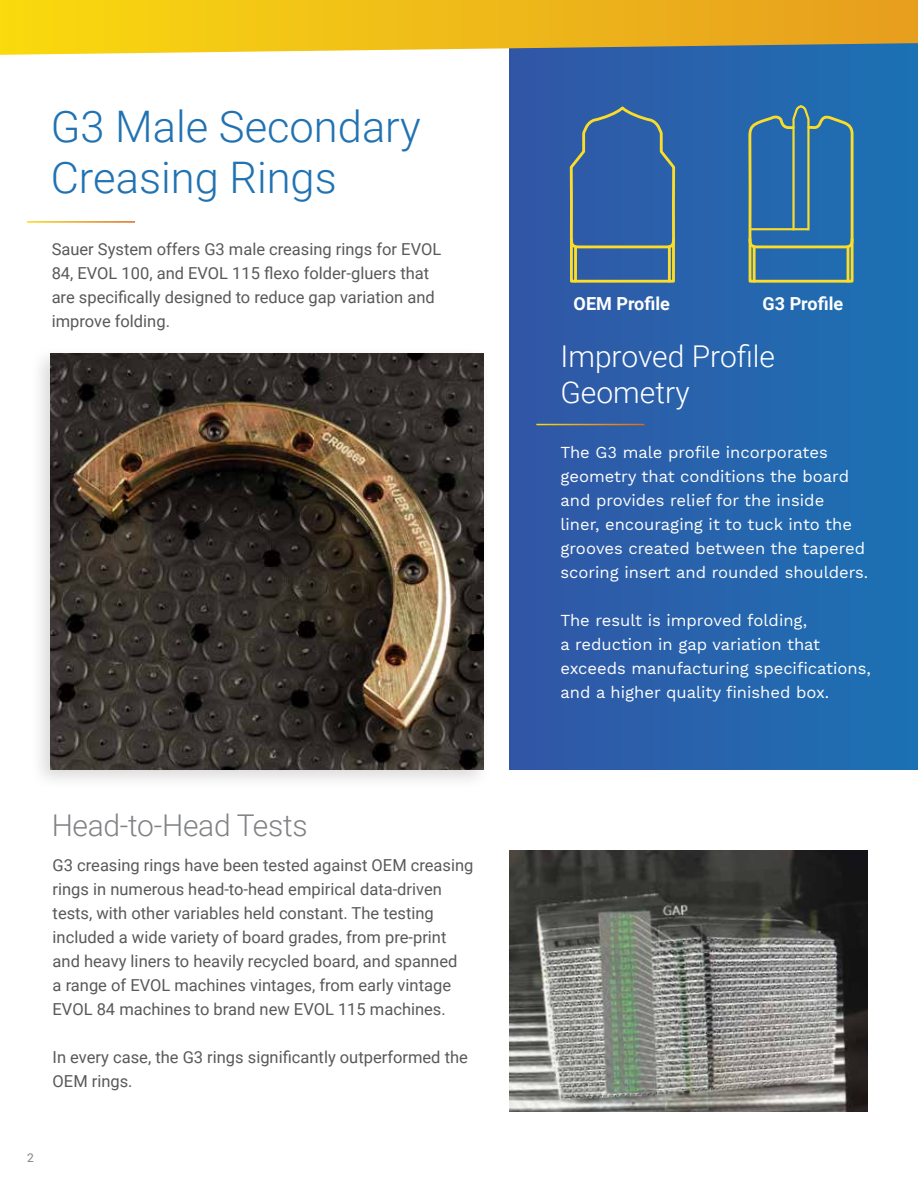
<style>
.page{position:relative;width:918px;height:1188px;background:#fff}
.page>*{position:absolute;margin:0;border:0;box-sizing:border-box;transform-origin:0 0}
.t1{font:300 43.5px/51px "Roboto";color:#2172b2}
.t2{font:300 30px/36px "Roboto";color:#fff}
.t3{font:300 30px "Roboto";letter-spacing:-.01em;color:#808285}
.t4{font:700 18px "Roboto";color:#fff}
.t5{font:16.5px/24px "Roboto";color:#58595b}
.t6{font:16.5px/24px "Work Sans";color:#fff}
.t7{font:12px "Roboto";color:#808285}
</style>
<div class="page">
<div style="left:510px;top:38px;width:408px;height:731px;background:linear-gradient(to right,#3256a6,#1c71b4)"></div>
<img style="left:510px;top:850px;width:357px;height:262px">
<hr style="left:668px;top:247px;width:3px;height:34px;background:#fadc29">
<hr style="left:574px;top:247px;width:3px;height:34px;background:#fadc29">
<svg style="left:568px;top:104px;width:109px;height:146px;background:#3c679f"></svg>
<div style="left:570px;top:238px;width:105px;height:45px;border:3px solid #fadc29"></div>
<hr style="left:847px;top:247px;width:2px;height:34px;background:#fadc29">
<hr style="left:753px;top:247px;width:3px;height:34px;background:#fadc29">
<svg style="left:747px;top:105px;width:108px;height:145px;background:#3b76a0"></svg>
<hr style="left:750px;top:228px;width:58px;height:2px;background:#fadc29">
<div style="left:749px;top:238px;width:105px;height:45px;border:3px solid #fadc29"></div>
<svg style="left:0;top:0;width:918px;height:55px;background:#e1b82a"></svg>
<hr style="left:536px;top:424px;width:108px;height:1px;background:#fff">
<div style="left:29px;top:345px;width:464px;height:446px;background:#000;opacity:.15"></div>
<img style="left:51px;top:353px;width:433px;height:416px">
<h1 class="t1" style="left:51px;top:99px;width:372px">G3 Male Secondary<br>Creasing Rings</h1>
<p class="t5" style="left:52px;top:237px;width:391px">Sauer System offers G3 male creasing rings for EVOL 84, EVOL 100, and EVOL 115 flexo folder-gluers that are specifically designed to reduce gap variation and improve folding.</p>
<h2 class="t3" style="left:52px;top:804px;width:257px">Head-to-Head Tests</h2>
<p class="t5" style="left:53px;top:852px;width:422px">G3 creasing rings have been tested against OEM creasing rings in numerous head-to-head empirical data-driven tests, with other variables held constant. The testing included a wide variety of board grades, from pre-print and heavy liners to heavily recycled board, and spanned<br>a range of EVOL machines vintages, from early vintage EVOL 84 machines to brand new EVOL 115 machines.</p>
<p class="t5" style="left:53px;top:1045px;width:417px">In every case, the G3 rings significantly outperformed the<br>OEM rings.</p>
<p class="t7" style="left:27px;top:1149px;width:8px">2</p>
<p class="t4" style="left:574px;top:291px;width:98px">OEM Profile</p>
<p class="t4" style="left:763px;top:291px;width:82px">G3 Profile</p>
<h2 class="t2" style="left:560px;top:337px;width:216px">Improved Profile<br>Geometry</h2>
<p class="t6" style="left:560px;top:441px;width:309px">The G3 male profile incorporates geometry that conditions the board and provides relief for the inside<br>liner, encouraging it to tuck into the grooves created between the tapered scoring insert and rounded shoulders.</p>
<p class="t6" style="left:560px;top:609px;width:312px">The result is improved folding,<br>a reduction in gap variation that exceeds manufacturing specifications, and a higher quality finished box.</p>
</div>
